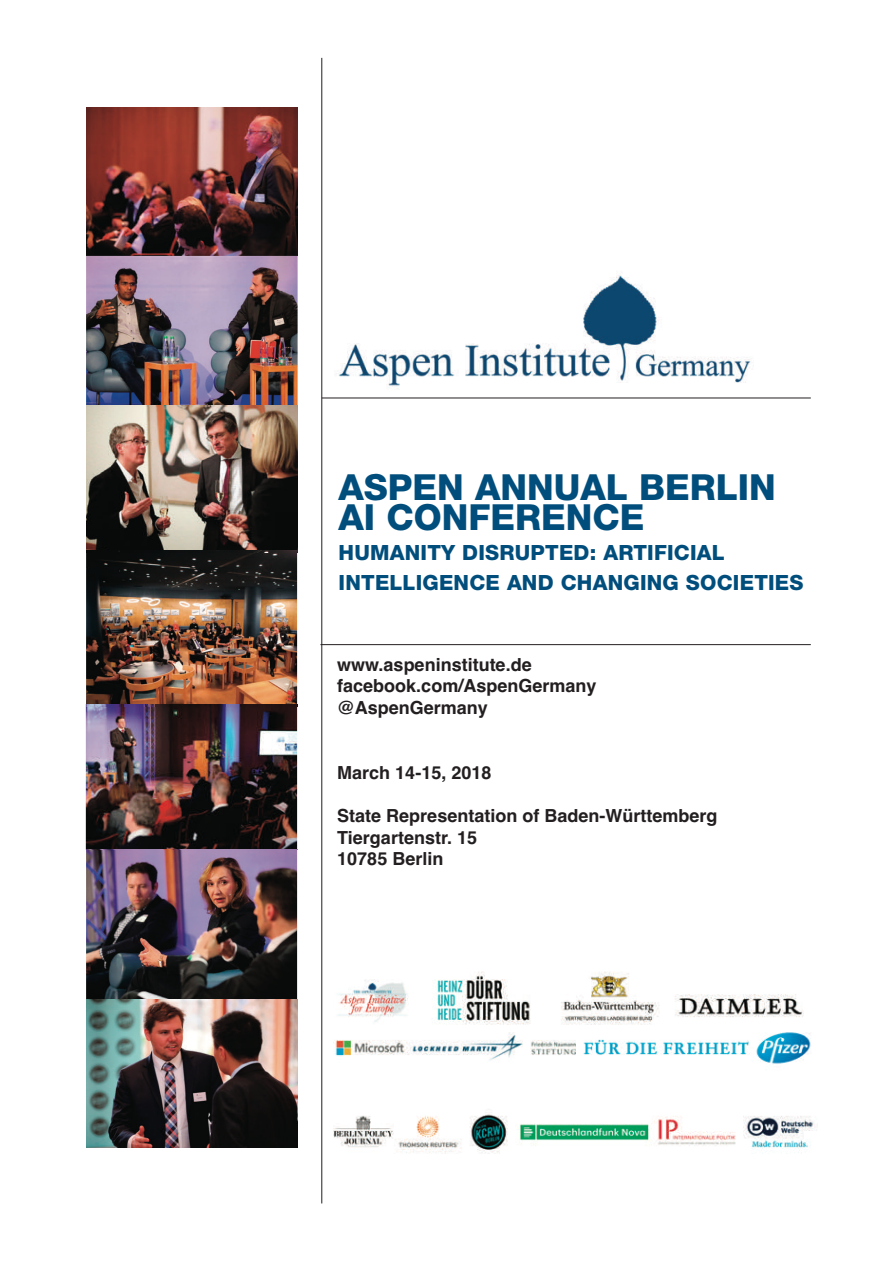
<style>
.page{position:relative;width:893px;height:1263px;background:#fff}
.page>*{position:absolute;margin:0;border:0;box-sizing:border-box;transform-origin:0 0}
.t1{font:800 36px/30px "Helvetica Neue LT Com";color:#014e7d}
.t2{font:800 21px/30px "Helvetica Neue LT Com";letter-spacing:.01em;color:#014e7d}
.t3{font:700 18px/21.6px "Helvetica";color:#231f20}
</style>
<div class="page">
<hr style="left:322px;top:58px;width:1px;height:1145px;background:#231f20">
<hr style="left:322px;top:398px;width:489px;height:1px;background:#231f20">
<img style="left:336px;top:275px;width:418px;height:114px">
<hr style="left:320px;top:644px;width:491px;height:1px;background:#231f20">
<img style="left:86px;top:107px;width:212px;height:1041px">
<img style="left:86px;top:405px;width:211px;height:2px">
<img style="left:86px;top:551px;width:211px;height:1px">
<img style="left:197px;top:816px;width:7px;height:15px">
<img style="left:86px;top:704px;width:211px;height:2px">
<img style="left:86px;top:849px;width:211px;height:1px">
<img style="left:87px;top:999px;width:210px;height:1px">
<img style="left:334px;top:971px;width:484px;height:183px">
<h1 class="t1" style="left:338px;top:472px;width:439px">ASPEN ANNUAL BERLIN<br>AI CONFERENCE</h1>
<p class="t2" style="left:339px;top:537px;width:466px">HUMANITY DISRUPTED: ARTIFICIAL<br>INTELLIGENCE AND CHANGING SOCIETIES</p>
<p class="t3" style="left:337px;top:654px;width:261px">www.aspeninstitute.de facebook.com/AspenGermany @AspenGermany</p>
<p class="t3" style="left:337px;top:762px;width:156px">March 14-15, 2018</p>
<p class="t3" style="left:337px;top:805px;width:382px">State Representation of Baden-Württemberg<br>Tiergartenstr. 15<br>10785 Berlin</p>
</div>
